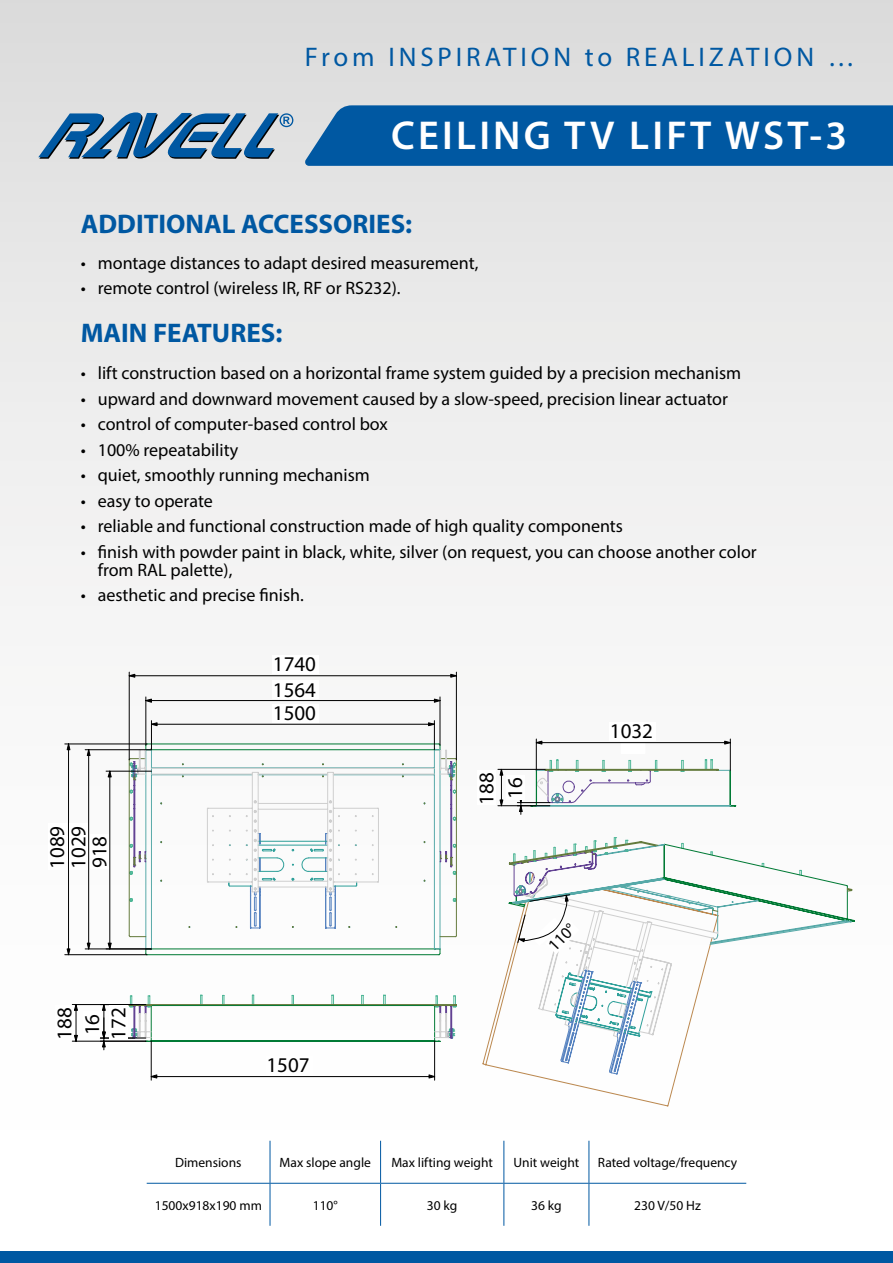
<style>
.page{position:relative;width:893px;height:1263px;background:#fff}
.page>*{position:absolute;margin:0;border:0;box-sizing:border-box;transform-origin:0 0}
.t1{font:600 40.5px "Myriad Pro";letter-spacing:.08em;color:#fff}
.t2{font:700 27px "Myriad Pro";color:#0058a2}
.t3{font:27px "Myriad Pro";letter-spacing:.145em;color:#0058a2}
.t4{font:21px/42.2px "Myriad Pro";color:#000}
.t5{font:18px/18px "Myriad Pro";color:#000}
.t6{font:16.8px "Myriad Pro";color:#000}
.t7{font:13.5px "Myriad Pro";color:#000}
</style>
<div class="page">
<div style="left:0;top:0;width:893px;height:1259px;background:linear-gradient(to bottom,#e0e0e0,#fff)"></div>
<div style="left:0;top:1251px;width:893px;height:12px;background:#0058a2"></div>
<hr style="left:270px;top:1141px;width:1px;height:42px;background:#0058a2">
<hr style="left:380px;top:1141px;width:1px;height:42px;background:#0058a2">
<hr style="left:503px;top:1141px;width:1px;height:42px;background:#0058a2">
<hr style="left:589px;top:1141px;width:1px;height:42px;background:#0058a2">
<hr style="left:147px;top:1183px;width:123px;height:1px;background:#0058a2">
<hr style="left:270px;top:1183px;width:111px;height:1px;background:#0058a2">
<hr style="left:270px;top:1183px;width:1px;height:43px;background:#0058a2">
<hr style="left:381px;top:1183px;width:123px;height:1px;background:#0058a2">
<hr style="left:380px;top:1183px;width:1px;height:43px;background:#0058a2">
<hr style="left:504px;top:1183px;width:85px;height:1px;background:#0058a2">
<hr style="left:503px;top:1183px;width:1px;height:43px;background:#0058a2">
<hr style="left:589px;top:1183px;width:157px;height:1px;background:#0058a2">
<hr style="left:589px;top:1183px;width:1px;height:43px;background:#0058a2">
<svg style="left:38px;top:112px;width:255px;height:47px;background:#6d93b2"></svg>
<div style="left:305px;top:105px;width:588px;height:61px;background:#0058a2"></div>
<svg style="left:483px;top:1042px;width:235px;height:64px"></svg>
<svg style="left:250px;top:1042px;width:391px;height:32px"></svg>
<svg style="left:146px;top:744px;width:709px;height:298px"></svg>
<svg style="left:129px;top:758px;width:723px;height:248px"></svg>
<svg style="left:137px;top:749px;width:582px;height:290px"></svg>
<div style="left:621px;top:742px;width:24px;height:11px;background:#fff"></div>
<div style="left:621px;top:742px;width:24px;height:11px;border:1px solid #fff"></div>
<svg style="left:724px;top:741px;width:6px;height:3px"></svg>
<hr style="left:536px;top:742px;width:194px;height:1px;background:#000">
<hr style="left:730px;top:739px;width:1px;height:31px;background:#000">
<hr style="left:536px;top:739px;width:1px;height:31px;background:#000">
<svg style="left:152px;top:1074px;width:5px;height:4px"></svg>
<svg style="left:429px;top:1074px;width:5px;height:4px"></svg>
<hr style="left:151px;top:1076px;width:284px;height:1px;background:#000">
<hr style="left:434px;top:1041px;width:1px;height:39px;background:#000">
<hr style="left:151px;top:1041px;width:1px;height:39px;background:#000">
<svg style="left:450px;top:674px;width:6px;height:3px"></svg>
<hr style="left:129px;top:675px;width:327px;height:1px;background:#000">
<hr style="left:456px;top:672px;width:1px;height:88px;background:#000">
<hr style="left:129px;top:672px;width:1px;height:88px;background:#000">
<hr style="left:501px;top:769px;width:1px;height:37px;background:#000">
<hr style="left:498px;top:769px;width:47px;height:1px;background:#000">
<hr style="left:498px;top:805px;width:33px;height:1px;background:#000">
<svg style="left:102px;top:1005px;width:4px;height:5px"></svg>
<hr style="left:104px;top:1004px;width:1px;height:34px;background:#000">
<div style="left:65px;top:1013px;width:11px;height:19px;border:1px solid #fff"></div>
<svg style="left:74px;top:1035px;width:4px;height:6px"></svg>
<svg style="left:74px;top:1005px;width:4px;height:5px"></svg>
<hr style="left:76px;top:1004px;width:1px;height:37px;background:#000">
<hr style="left:72px;top:1004px;width:74px;height:1px;background:#000">
<hr style="left:72px;top:1041px;width:74px;height:1px;background:#000">
<svg style="left:102px;top:1032px;width:4px;height:15px"></svg>
<hr style="left:104px;top:1018px;width:1px;height:32px;background:#000">
<hr style="left:100px;top:1038px;width:46px;height:1px;background:#000">
<hr style="left:100px;top:1041px;width:46px;height:1px;background:#000">
<hr style="left:151px;top:724px;width:283px;height:1px;background:#000">
<svg style="left:428px;top:721px;width:7px;height:29px"></svg>
<svg style="left:151px;top:721px;width:6px;height:29px"></svg>
<svg style="left:434px;top:699px;width:6px;height:3px"></svg>
<hr style="left:146px;top:700px;width:294px;height:1px;background:#000">
<hr style="left:440px;top:697px;width:1px;height:48px;background:#000">
<hr style="left:146px;top:697px;width:1px;height:48px;background:#000">
<svg style="left:108px;top:943px;width:2px;height:6px"></svg>
<hr style="left:110px;top:771px;width:1px;height:178px;background:#000">
<hr style="left:106px;top:771px;width:45px;height:1px;background:#000">
<svg style="left:87px;top:943px;width:3px;height:6px"></svg>
<svg style="left:87px;top:750px;width:3px;height:6px"></svg>
<hr style="left:88px;top:750px;width:1px;height:199px;background:#000">
<hr style="left:85px;top:749px;width:66px;height:1px;background:#000">
<hr style="left:85px;top:949px;width:66px;height:1px;background:#000">
<hr style="left:68px;top:744px;width:1px;height:211px;background:#000">
<hr style="left:65px;top:954px;width:82px;height:1px;background:#000">
<hr style="left:65px;top:744px;width:82px;height:1px;background:#000">
<div style="left:48px;top:823px;width:19px;height:47px;background:#fff"></div>
<div style="left:90px;top:834px;width:19px;height:34px;background:#fff"></div>
<div style="left:55px;top:1006px;width:19px;height:34px;background:#fff"></div>
<div style="left:477px;top:770px;width:19px;height:34px;background:#fff"></div>
<div style="left:506px;top:775px;width:19px;height:25px;background:#fff"></div>
<div style="left:83px;top:1011px;width:19px;height:25px;background:#fff"></div>
<div style="left:272px;top:704px;width:47px;height:19px;background:#fff"></div>
<div style="left:272px;top:680px;width:47px;height:19px;background:#fff"></div>
<div style="left:272px;top:655px;width:47px;height:19px;background:#fff"></div>
<div style="left:609px;top:722px;width:47px;height:18px;background:#fff"></div>
<div style="left:266px;top:1056px;width:47px;height:19px;background:#fff"></div>
<div style="left:109px;top:1006px;width:19px;height:34px;background:#fff"></div>
<div style="left:69px;top:823px;width:19px;height:47px;background:#fff"></div>
<svg style="left:514px;top:770px;width:136px;height:184px"></svg>
<h2 class="t3" style="left:305px;top:40px;width:551px">From INSPIRATION to REALIZATION …</h2>
<h1 class="t1" style="left:391px;top:110px;width:458px">CEILING TV LIFT WST-3</h1>
<h2 class="t2" style="left:81px;top:206px;width:333px">ADDITIONAL ACCESSORIES:</h2>
<p class="t5" style="left:81px;top:254px;width:399px">• montage distances to adapt desired measurement,</p>
<p class="t5" style="left:81px;top:279px;width:321px">• remote control (wireless IR, RF or RS232).</p>
<h2 class="t2" style="left:81px;top:315px;width:203px">MAIN FEATURES:</h2>
<p class="t5" style="left:81px;top:364px;width:662px">• lift construction based on a horizontal frame system guided by a precision mechanism</p>
<p class="t5" style="left:81px;top:389px;width:649px">• upward and downward movement caused by a slow-speed, precision linear actuator</p>
<p class="t5" style="left:81px;top:415px;width:309px">• control of computer-based control box</p>
<p class="t5" style="left:81px;top:440px;width:159px">• 100% repeatability</p>
<p class="t5" style="left:81px;top:466px;width:291px">• quiet, smoothly running mechanism</p>
<p class="t5" style="left:81px;top:491px;width:134px">• easy to operate</p>
<p class="t5" style="left:81px;top:517px;width:544px">• reliable and functional construction made of high quality components</p>
<p class="t5" style="left:98px;top:542px;width:660px;text-indent:-17px">• finish with powder paint in black, white, silver (on request, you can choose another color from RAL palette),</p>
<p class="t5" style="left:81px;top:586px;width:225px">• aesthetic and precise finish.</p>
<p class="t4" style="left:273px;top:643px;width:45px">1740</p>
<p class="t4" style="left:273px;top:668px;width:45px">1564</p>
<p class="t4" style="left:36px;top:869px;width:45px;rotate:-90deg">1089<br>918</p>
<p class="t4" style="left:57px;top:869px;width:45px;rotate:-90deg">1029</p>
<p class="t4" style="left:43px;top:1040px;width:34px;rotate:-90deg">188</p>
<p class="t4" style="left:71px;top:1035px;width:23px;rotate:-90deg">16</p>
<p class="t4" style="left:97px;top:1040px;width:34px;rotate:-90deg">172</p>
<p class="t4" style="left:273px;top:692px;width:45px">1500</p>
<p class="t4" style="left:267px;top:1044px;width:45px">1507</p>
<p class="t4" style="left:472px;top:805px;width:34px;line-height:28.7px;rotate:-90deg">188<br>16</p>
<p class="t4" style="left:610px;top:709px;width:45px">1032</p>
<p class="t6" style="left:544px;top:941px;width:33px;rotate:-46deg">110°</p>
<p class="t7" style="left:175px;top:1154px;width:68px">Dimensions</p>
<p class="t7" style="left:280px;top:1154px;width:93px">Max slope angle</p>
<p class="t7" style="left:391px;top:1154px;width:103px">Max lifting weight</p>
<p class="t7" style="left:513px;top:1154px;width:67px">Unit weight</p>
<p class="t7" style="left:598px;top:1154px;width:141px">Rated voltage/frequency</p>
<p class="t7" style="left:155px;top:1197px;width:109px">1500x918x190 mm</p>
<p class="t7" style="left:313px;top:1197px;width:27px">110°</p>
<p class="t7" style="left:427px;top:1197px;width:32px">30 kg</p>
<p class="t7" style="left:531px;top:1197px;width:32px">36 kg</p>
<p class="t7" style="left:634px;top:1197px;width:68px">230 V/50 Hz</p>
</div>
